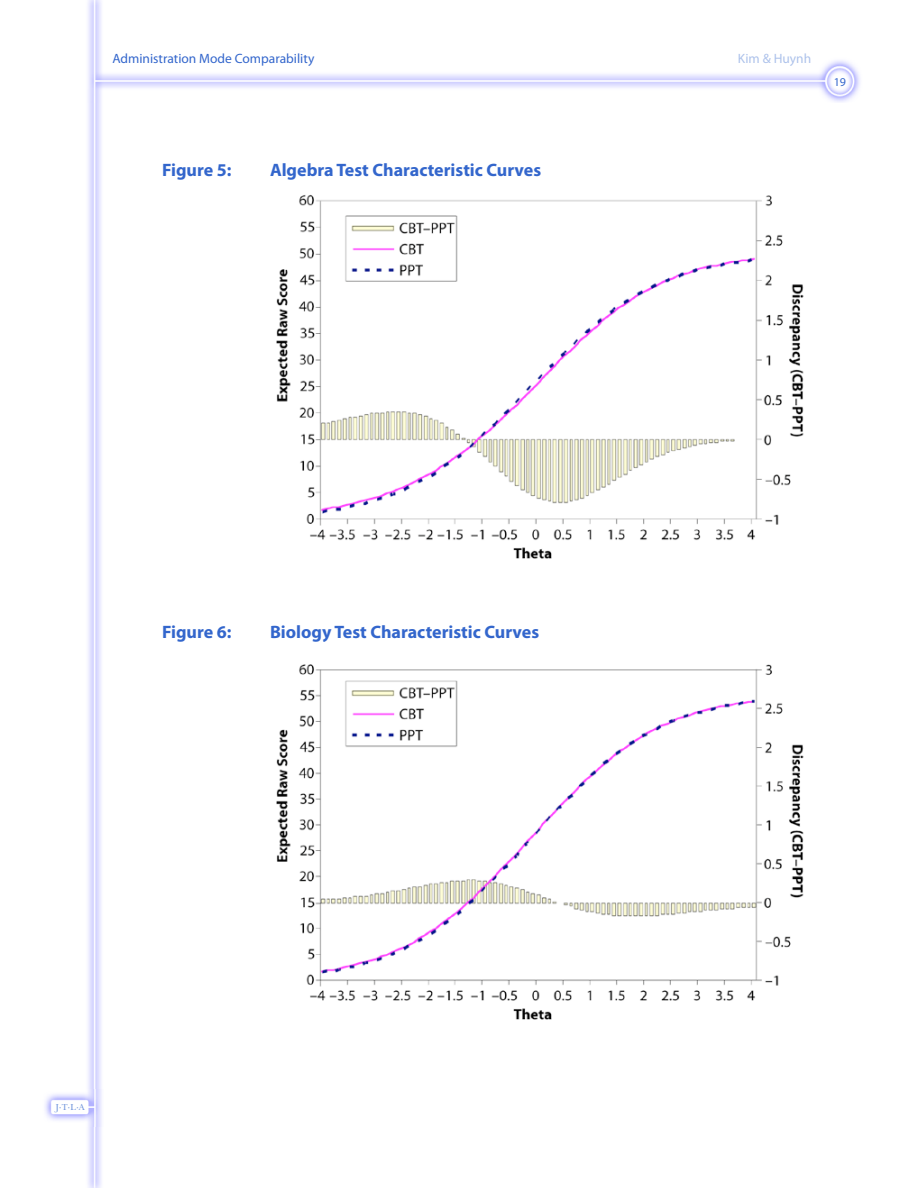
<style>
.page{position:relative;width:918px;height:1188px;background:#fff}
.page>*{position:absolute;margin:0;border:0;box-sizing:border-box;transform-origin:0 0}
.t1{font:700 18px "Myriad Pro";color:#36c}
.t2{font:13.5px "Myriad Pro";color:#36c}
.t3{font:13.5px "Myriad Pro";color:#adc2eb}
.t4{font:12px "Myriad Pro";color:#36c}
.t5{font:9px "New Baskerville";color:#7094db}
</style>
<div class="page">
<img style="left:88px;top:0;width:14px;height:1188px">
<img style="left:88px;top:58px;width:772px;height:45px">
<img style="left:45px;top:1089px;width:57px;height:37px">
<img style="left:276px;top:194px;width:528px;height:365px">
<img style="left:276px;top:664px;width:528px;height:356px">
<p class="t2" style="left:112px;top:50px;width:203px">Administration Mode Comparability</p>
<p class="t3" style="left:738px;top:50px;width:75px">Kim &amp; Huynh</p>
<p class="t4" style="left:834px;top:74px;width:14px">19</p>
<p class="t1" style="left:162px;top:158px;width:71px">Figure 5:</p>
<p class="t1" style="left:270px;top:158px;width:273px">Algebra Test Characteristic Curves</p>
<p class="t1" style="left:162px;top:620px;width:71px">Figure 6:</p>
<p class="t1" style="left:270px;top:620px;width:271px">Biology Test Characteristic Curves</p>
<p class="t5" style="left:56px;top:1102px;width:31px">J·T·L·A</p>
</div>
